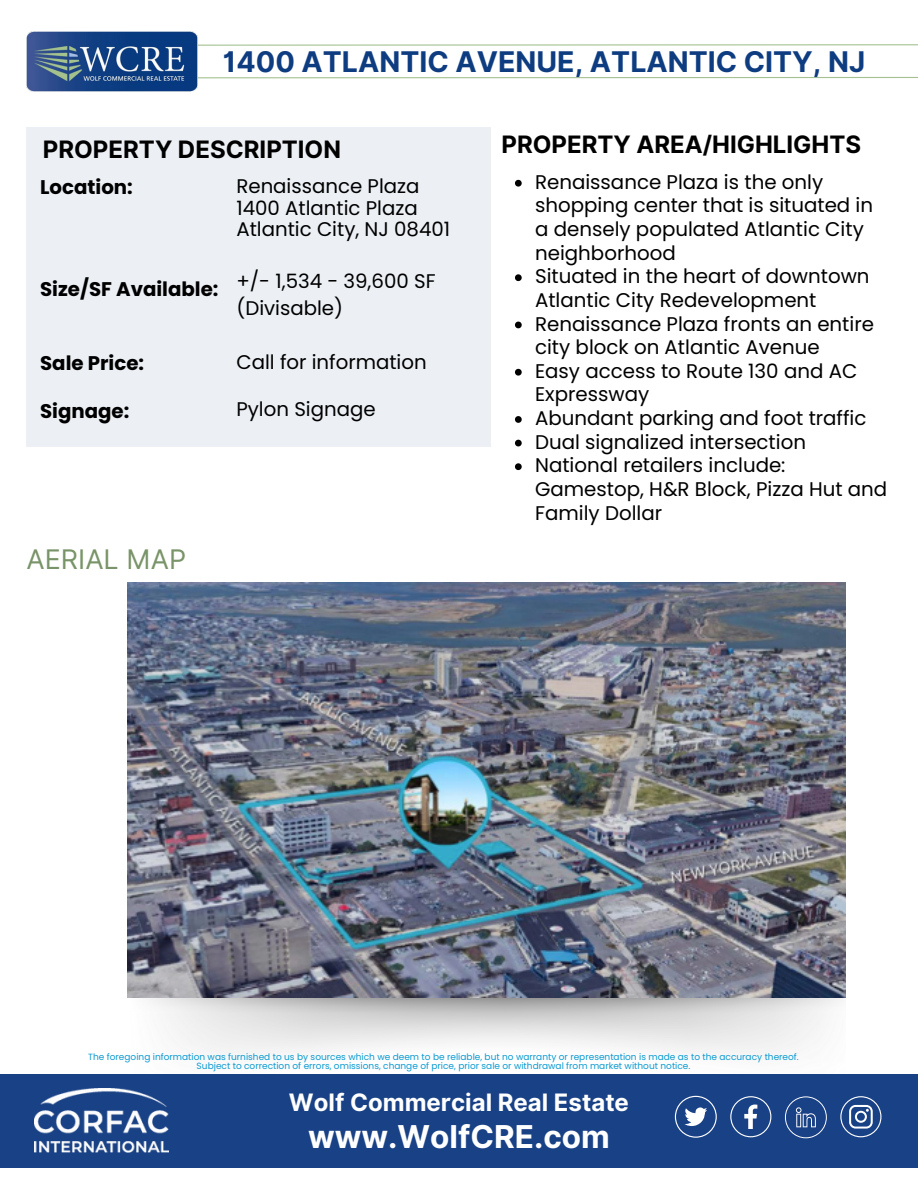
<style>
.page{position:relative;width:918px;height:1188px;background:#fff}
.page>*{position:absolute;margin:0;border:0;box-sizing:border-box;transform-origin:0 0}
.t1{font:700 31.5px "Inter";color:#fff}
.t2{font:700 28.5px "Inter";color:#0e3c81}
.t3{font:27px "Inter";color:#799468}
.t4{font:700 24px "Inter";color:#000}
.t5{font:700 24px "Inter";color:#fff}
.t6{font:19.8px/23.7px "Poppins";color:#000}
.t7{font:700 19.8px "Poppins";color:#000}
.t8{font:9px/9px "Poppins";color:#0b9ad1;text-align:center}
</style>
<div class="page">
<div style="left:27px;top:127px;width:464px;height:319px;background:#ecf0f5"></div>
<div style="left:0;top:1074px;width:918px;height:94px;background:#194185"></div>
<img style="left:34px;top:1088px;width:134px;height:64px">
<svg style="left:675px;top:1096px;width:42px;height:41px"></svg>
<svg style="left:785px;top:1096px;width:42px;height:42px"></svg>
<svg style="left:840px;top:1096px;width:41px;height:41px"></svg>
<svg style="left:730px;top:1096px;width:41px;height:41px"></svg>
<svg style="left:198px;top:44px;width:720px;height:2px"></svg>
<svg style="left:198px;top:76px;width:720px;height:3px"></svg>
<img style="left:27px;top:31px;width:171px;height:61px">
<img style="left:128px;top:583px;width:717px;height:415px">
<svg style="left:515px;top:180px;width:7px;height:7px"></svg>
<svg style="left:515px;top:274px;width:7px;height:7px"></svg>
<svg style="left:515px;top:322px;width:7px;height:6px"></svg>
<svg style="left:515px;top:369px;width:7px;height:7px"></svg>
<svg style="left:515px;top:416px;width:7px;height:7px"></svg>
<svg style="left:515px;top:440px;width:7px;height:6px"></svg>
<svg style="left:515px;top:463px;width:7px;height:7px"></svg>
<h4 class="t2" style="left:223px;top:45px;width:644px">1400 ATLANTIC AVENUE, ATLANTIC CITY, NJ</h4>
<h5 class="t4" style="left:43px;top:135px;width:300px">PROPERTY DESCRIPTION</h5>
<h5 class="t7" style="left:40px;top:173px;width:94px">Location:</h5>
<p class="t6" style="left:236px;top:176px;width:215px;line-height:21.3px">Renaissance Plaza<br>1400 Atlantic Plaza<br>Atlantic City, NJ 08401</p>
<p class="t6" style="left:236px;top:267px;width:201px;line-height:27px">+/- 1,534 - 39,600 SF (Divisable)</p>
<p class="t6" style="left:236px;top:350px;width:192px">Call for information</p>
<p class="t6" style="left:236px;top:397px;width:141px">Pylon Signage</p>
<p class="t7" style="left:40px;top:275px;width:180px">Size/SF Available:</p>
<h3 class="t7" style="left:40px;top:350px;width:106px">Sale Price:</h3>
<p class="t7" style="left:40px;top:397px;width:91px">Signage:</p>
<p class="t3" style="left:27px;top:543px;width:161px">AERIAL MAP</p>
<h6 class="t4" style="left:501px;top:130px;width:361px">PROPERTY AREA/HIGHLIGHTS</h6>
<h6 class="t6" style="left:535px;top:170px;width:340px">Renaissance Plaza is the only shopping center that is situated in a densely populated Atlantic City neighborhood</h6>
<h6 class="t6" style="left:535px;top:265px;width:336px">Situated in the heart of downtown<br>Atlantic City Redevelopment</h6>
<p class="t6" style="left:535px;top:312px;width:340px">Renaissance Plaza fronts an entire city block on Atlantic Avenue</p>
<h2 class="t6" style="left:535px;top:359px;width:324px">Easy access to Route 130 and AC<br>Expressway</h2>
<p class="t6" style="left:535px;top:406px;width:333px">Abundant parking and foot traffic</p>
<p class="t6" style="left:535px;top:430px;width:272px">Dual signalized intersection</p>
<p class="t6" style="left:535px;top:454px;width:354px">National retailers include:<br>Gamestop, H&amp;R Block, Pizza Hut and<br>Family Dollar</p>
<p class="t8" style="left:88px;top:1052px;width:712px">The foregoing information was furnished to us by sources which we deem to be reliable, but no warranty or representation is made as to the accuracy thereof.<br>Subject to correction of errors, omissions, change of price, prior sale or withdrawal from market without notice.</p>
<p class="t5" style="left:289px;top:1088px;width:341px">Wolf Commercial Real Estate</p>
<p class="t1" style="left:308px;top:1117px;width:303px">www.WolfCRE.com</p>
</div>
